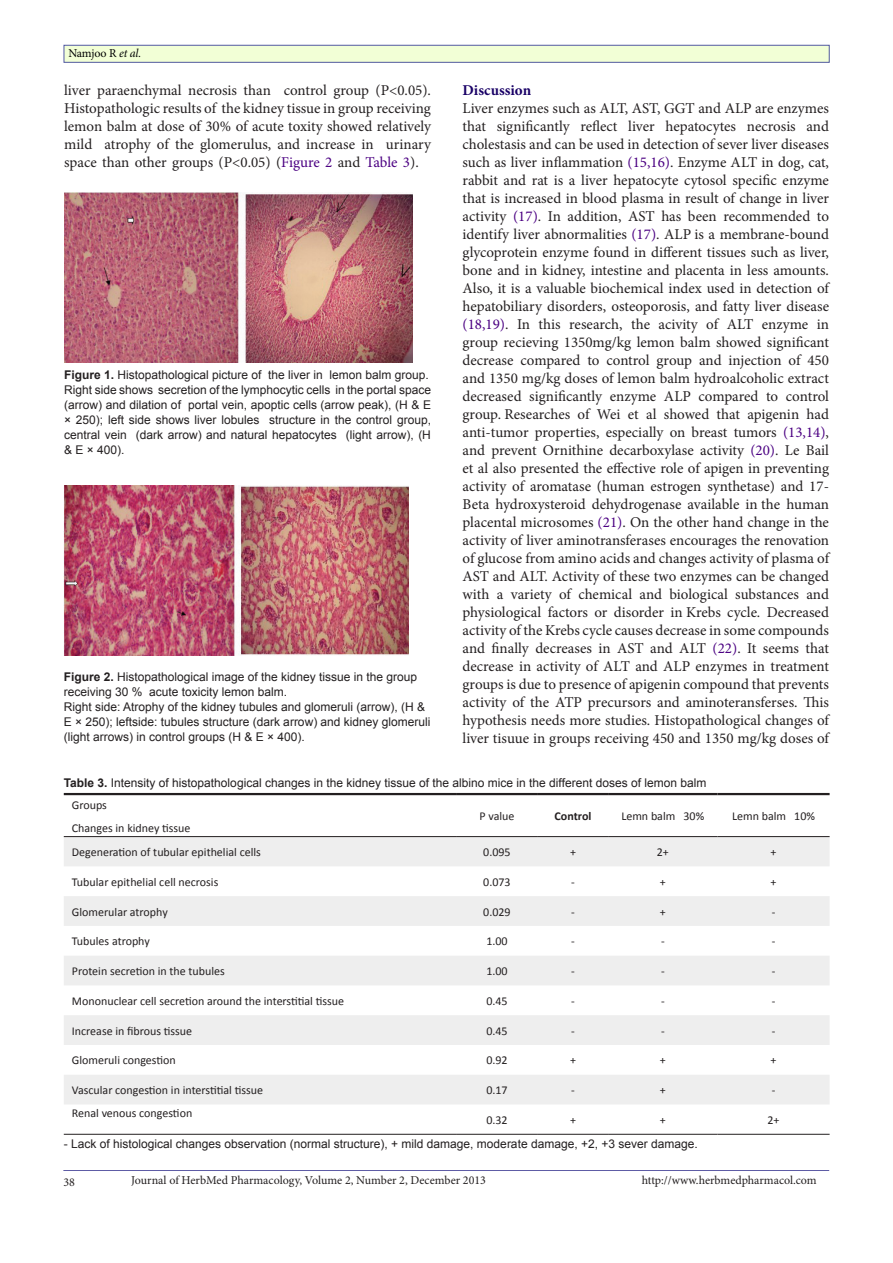
<style>
.page{position:relative;width:893px;height:1263px;background:#fff}
.page>*{position:absolute;margin:0;border:0;box-sizing:border-box;transform-origin:0 0}
.t1{font:15px/18px "Minion Pro";color:#231f20;text-align:justify}
.t2{font:700 15px "Minion Pro";color:#190066}
.t3{font:12px/15px "Arial";color:#231f20}
.t4{font:12px "Calibri";color:#231f20}
.t5{font:12px "Minion Pro";color:#231f20}
.t6{font:12px "Minion Pro";letter-spacing:-.02em;color:#000001}
.t7{font:700 12px "Calibri";color:#231f20}
.s1{font-style:italic}
.s2{color:#4b0082}
.s3{font-weight:700}
</style>
<div class="page">
<div style="left:64px;top:45px;width:765px;height:17px;background:#f2ffd6"></div>
<div style="left:64px;top:45px;width:765px;height:18px;border:1px solid #535aa4"></div>
<hr style="left:63px;top:1170px;width:766px;height:1px;background:#5e5ca5">
<img style="left:65px;top:193px;width:348px;height:170px">
<img style="left:64px;top:486px;width:344px;height:170px">
<svg style="left:64px;top:837px;width:766px;height:267px;fill:#eee"></svg>
<hr style="left:64px;top:793px;width:392px;height:2px;background:#231f20">
<hr style="left:456px;top:793px;width:82px;height:2px;background:#231f20">
<hr style="left:538px;top:793px;width:70px;height:2px;background:#231f20">
<hr style="left:608px;top:793px;width:110px;height:2px;background:#231f20">
<hr style="left:718px;top:793px;width:112px;height:2px;background:#231f20">
<hr style="left:64px;top:836px;width:392px;height:1px;background:#231f20">
<hr style="left:456px;top:836px;width:82px;height:1px;background:#231f20">
<hr style="left:538px;top:836px;width:70px;height:1px;background:#231f20">
<hr style="left:608px;top:836px;width:110px;height:1px;background:#231f20">
<hr style="left:718px;top:836px;width:112px;height:1px;background:#231f20">
<hr style="left:64px;top:1134px;width:392px;height:1px;background:#231f20">
<hr style="left:456px;top:1134px;width:82px;height:1px;background:#231f20">
<hr style="left:538px;top:1134px;width:70px;height:1px;background:#231f20">
<hr style="left:608px;top:1134px;width:110px;height:1px;background:#231f20">
<hr style="left:718px;top:1134px;width:112px;height:1px;background:#231f20">
<p class="t6" style="left:68px;top:45px;width:74px">Namjoo R <span class="s1">et al.</span></p>
<p class="t1" style="left:64px;top:81px;width:368px">liver paraenchymal necrosis than control group (P&lt;0.05).<br>Histopathologic results of the kidney tissue in group receiving lemon balm at dose of 30% of acute toxity showed relatively mild atrophy of the glomerulus, and increase in urinary space than other groups (P&lt;0.05) (<span class="s2">Figure 2</span> and <span class="s2">Table 3</span>).</p>
<p class="t2" style="left:463px;top:80px;width:70px">Discussion</p>
<p class="t1" style="left:463px;top:99px;width:368px">Liver enzymes such as ALT, AST, GGT and ALP are enzymes that significantly reflect liver hepatocytes necrosis and cholestasis and can be used in detection of sever liver diseases such as liver inflammation <span class="s2">(15,16)</span>. Enzyme ALT in dog, cat, rabbit and rat is a liver hepatocyte cytosol specific enzyme that is increased in blood plasma in result of change in liver activity <span class="s2">(17)</span>. In addition, AST has been recommended to identify liver abnormalities <span class="s2">(17)</span>. ALP is a membrane-bound glycoprotein enzyme found in different tissues such as liver, bone and in kidney, intestine and placenta in less amounts.<br>Also, it is a valuable biochemical index used in detection of hepatobiliary disorders, osteoporosis, and fatty liver disease <span class="s2">(18,19)</span>. In this research, the acivity of ALT enzyme in group recieving 1350mg/kg lemon balm showed significant decrease compared to control group and injection of 450 and 1350 mg/kg doses of lemon balm hydroalcoholic extract decreased significantly enzyme ALP compared to control group. Researches of Wei et al showed that apigenin had anti-tumor properties, especially on breast tumors <span class="s2">(13,14)</span>, and prevent Ornithine decarboxylase activity <span class="s2">(20)</span>. Le Bail et al also presented the effective role of apigen in preventing activity of aromatase (human estrogen synthetase) and 17- Beta hydroxysteroid dehydrogenase available in the human placental microsomes <span class="s2">(21)</span>. On the other hand change in the activity of liver aminotransferases encourages the renovation of glucose from amino acids and changes activity of plasma of AST and ALT. Activity of these two enzymes can be changed with a variety of chemical and biological substances and physiological factors or disorder in Krebs cycle. Decreased activity of the Krebs cycle causes decrease in some compounds and finally decreases in AST and ALT <span class="s2">(22)</span>. It seems that decrease in activity of ALT and ALP enzymes in treatment groups is due to presence of apigenin compound that prevents activity of the ATP precursors and aminoteransferses. This hypothesis needs more studies. Histopathological changes of liver tisuue in groups receiving 450 and 1350 mg/kg doses of</p>
<p class="t3" style="left:64px;top:775px;width:644px"><span class="s3">Table 3.</span> Intensity of histopathological changes in the kidney tissue of the albino mice in the different doses of lemon balm</p>
<p class="t4" style="left:72px;top:797px;width:37px">Groups</p>
<p class="t4" style="left:72px;top:820px;width:120px">Changes in kidney tissue</p>
<p class="t3" style="left:64px;top:367px;width:366px"><span class="s3">Figure 1.</span> Histopathological picture of the liver in lemon balm group.</p>
<p class="t3" style="left:64px;top:382px;width:368px;text-align:justify">Right side shows secretion of the lymphocytic cells in the portal space (arrow) and dilation of portal vein, apoptic cells (arrow peak), (H &amp; E × 250); left side shows liver lobules structure in the control group, central vein (dark arrow) and natural hepatocytes (light arrow), (H &amp; E × 400).</p>
<p class="t3" style="left:64px;top:669px;width:355px"><span class="s3">Figure 2.</span> Histopathological image of the kidney tissue in the group receiving 30 % acute toxicity lemon balm.</p>
<p class="t3" style="left:64px;top:699px;width:368px">Right side: Atrophy of the kidney tubules and glomeruli (arrow), (H &amp;<br>E × 250); leftside: tubules structure (dark arrow) and kidney glomeruli (light arrows) in control groups (H &amp; E × 400).</p>
<p class="t4" style="left:479px;top:809px;width:36px">P value</p>
<p class="t7" style="left:555px;top:809px;width:38px">Control</p>
<p class="t4" style="left:621px;top:809px;width:84px">Lemn balm 30%</p>
<p class="t4" style="left:732px;top:809px;width:84px">Lemn balm 10%</p>
<p class="t4" style="left:72px;top:844px;width:191px">Degeneration of tubular epithelial cells</p>
<p class="t4" style="left:483px;top:844px;width:29px">0.095</p>
<p class="t4" style="left:570px;top:844px;width:7px">+</p>
<p class="t4" style="left:657px;top:844px;width:14px">2+</p>
<p class="t4" style="left:771px;top:844px;width:7px">+</p>
<p class="t4" style="left:72px;top:874px;width:148px">Tubular epithelial cell necrosis</p>
<p class="t4" style="left:483px;top:874px;width:29px">0.073</p>
<p class="t4" style="left:571px;top:874px;width:5px">-</p>
<p class="t4" style="left:660px;top:874px;width:7px">+</p>
<p class="t4" style="left:771px;top:874px;width:7px">+</p>
<p class="t4" style="left:72px;top:904px;width:97px">Glomerular atrophy</p>
<p class="t4" style="left:483px;top:904px;width:29px">0.029</p>
<p class="t4" style="left:571px;top:904px;width:5px">-</p>
<p class="t4" style="left:660px;top:904px;width:7px">+</p>
<p class="t4" style="left:772px;top:904px;width:5px">-</p>
<p class="t4" style="left:72px;top:934px;width:79px">Tubules atrophy</p>
<p class="t4" style="left:486px;top:934px;width:23px">1.00</p>
<p class="t4" style="left:571px;top:934px;width:5px">-</p>
<p class="t4" style="left:661px;top:934px;width:5px">-</p>
<p class="t4" style="left:772px;top:934px;width:5px">-</p>
<p class="t4" style="left:72px;top:963px;width:154px">Protein secretion in the tubules</p>
<p class="t4" style="left:486px;top:963px;width:23px">1.00</p>
<p class="t4" style="left:571px;top:963px;width:5px">-</p>
<p class="t4" style="left:661px;top:963px;width:5px">-</p>
<p class="t4" style="left:772px;top:963px;width:5px">-</p>
<p class="t4" style="left:72px;top:993px;width:274px">Mononuclear cell secretion around the interstitial tissue</p>
<p class="t4" style="left:486px;top:993px;width:23px">0.45</p>
<p class="t4" style="left:571px;top:993px;width:5px">-</p>
<p class="t4" style="left:661px;top:993px;width:5px">-</p>
<p class="t4" style="left:772px;top:993px;width:5px">-</p>
<p class="t4" style="left:72px;top:1023px;width:122px">Increase in fibrous tissue</p>
<p class="t4" style="left:486px;top:1023px;width:23px">0.45</p>
<p class="t4" style="left:571px;top:1023px;width:5px">-</p>
<p class="t4" style="left:661px;top:1023px;width:5px">-</p>
<p class="t4" style="left:772px;top:1023px;width:5px">-</p>
<p class="t4" style="left:72px;top:1053px;width:105px">Glomeruli congestion</p>
<p class="t4" style="left:486px;top:1053px;width:23px">0.92</p>
<p class="t4" style="left:570px;top:1053px;width:7px">+</p>
<p class="t4" style="left:660px;top:1053px;width:7px">+</p>
<p class="t4" style="left:771px;top:1053px;width:7px">+</p>
<p class="t4" style="left:72px;top:1082px;width:193px">Vascular congestion in interstitial tissue</p>
<p class="t4" style="left:486px;top:1082px;width:23px">0.17</p>
<p class="t4" style="left:571px;top:1082px;width:5px">-</p>
<p class="t4" style="left:660px;top:1082px;width:7px">+</p>
<p class="t4" style="left:772px;top:1082px;width:5px">-</p>
<p class="t4" style="left:72px;top:1105px;width:122px">Renal venous congestion</p>
<p class="t4" style="left:486px;top:1112px;width:23px">0.32</p>
<p class="t4" style="left:570px;top:1112px;width:7px">+</p>
<p class="t4" style="left:660px;top:1112px;width:7px">+</p>
<p class="t4" style="left:767px;top:1112px;width:14px">2+</p>
<p class="t3" style="left:64px;top:1136px;width:635px">- Lack of histological changes observation (normal structure), + mild damage, moderate damage, +2, +3 sever damage.</p>
<p class="t5" style="left:63px;top:1174px;width:13px">38</p>
<p class="t5" style="left:131px;top:1172px;width:356px">Journal of HerbMed Pharmacology, Volume 2, Number 2, December 2013</p>
<p class="t5" style="left:642px;top:1172px;width:177px">http://www.herbmedpharmacol.com</p>
</div>
